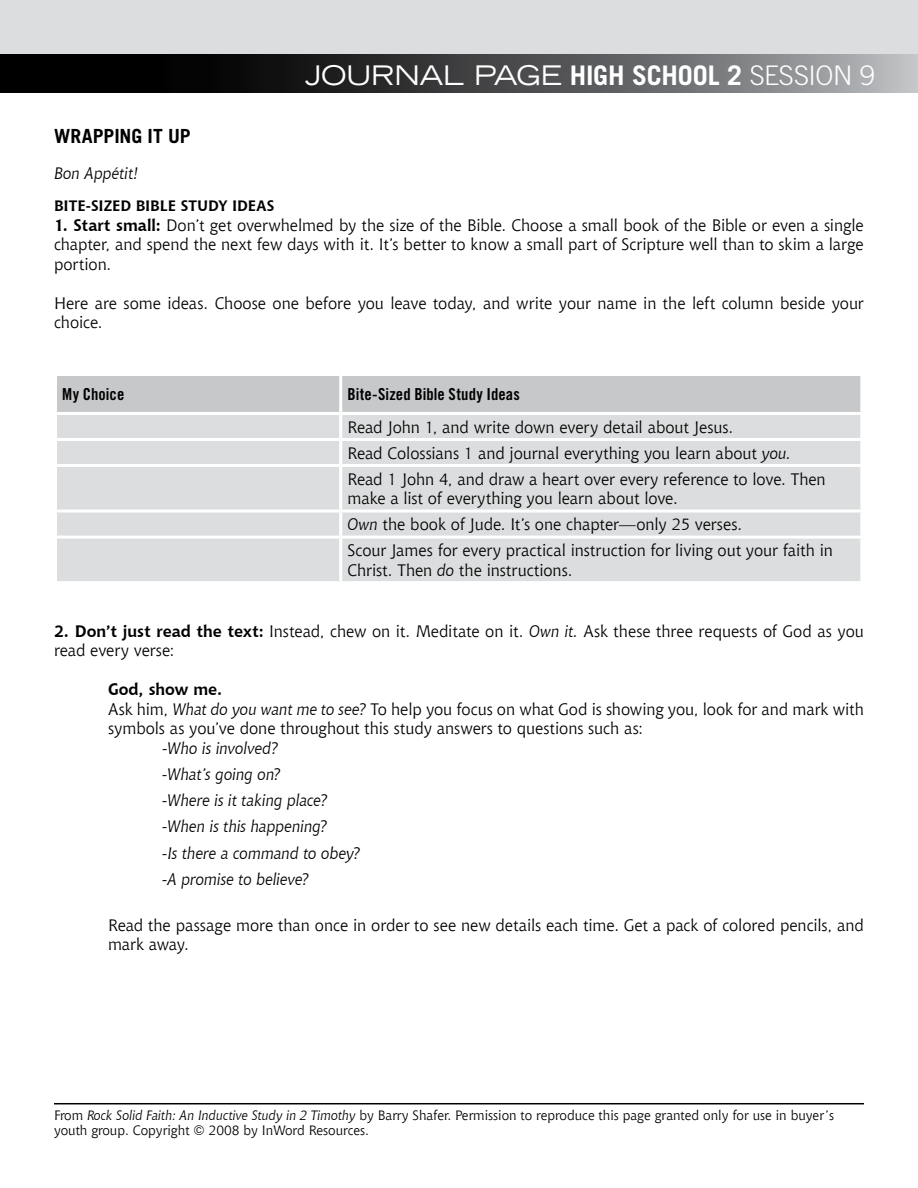
<style>
.page{position:relative;width:918px;height:1188px;background:#fff}
.page>*{position:absolute;margin:0;border:0;box-sizing:border-box;transform-origin:0 0}
.t1{font:expanded 27px "Trade Gothic LT Std";letter-spacing:-.015em;color:#fff}
.t2{font:700 19.5px "Trade Gothic LT Std";letter-spacing:.005em;color:#000}
.t3{font:16.5px/19.5px "Chianti BT";letter-spacing:-.005em;color:#000}
.t4{font:italic 16.5px/26.2px "Chianti BT";letter-spacing:-.005em;color:#000}
.t5{font:16.5px "Trade Gothic LT Std Bd Cn 20";letter-spacing:.005em;color:#000}
.t6{font:700 16.5px "Chianti BT";color:#000}
.t7{font:700 15px "Chianti BT";letter-spacing:-.005em;color:#000}
.t8{font:13.5px/15px "Chianti BT";color:#000}
.s1{font-weight:700;font-stretch:normal}
.s2{font-weight:300;font-stretch:normal}
.s3{font-weight:700}
.s4{font-style:italic}
.s5{font-style:normal}
</style>
<div class="page">
<hr style="left:54px;top:1103px;width:810px;height:1px;background:#000">
<div style="left:0;top:0;width:918px;height:75px;background:#dcddde"></div>
<svg style="left:0;top:54px;width:918px;height:38px;background:#434445"></svg>
<div style="left:57px;top:376px;width:803px;height:36px;background:#c6c8ca"></div>
<div style="left:57px;top:415px;width:803px;height:166px;background:#dcddde"></div>
<hr style="left:339px;top:376px;width:3px;height:36px;background:#fff">
<hr style="left:339px;top:415px;width:3px;height:23px;background:#fff">
<hr style="left:54px;top:438px;width:287px;height:3px;background:#fff">
<hr style="left:341px;top:438px;width:522px;height:3px;background:#fff">
<hr style="left:339px;top:441px;width:3px;height:23px;background:#fff">
<hr style="left:54px;top:464px;width:287px;height:3px;background:#fff">
<hr style="left:341px;top:464px;width:522px;height:3px;background:#fff">
<hr style="left:339px;top:467px;width:3px;height:43px;background:#fff">
<hr style="left:54px;top:510px;width:287px;height:3px;background:#fff">
<hr style="left:341px;top:510px;width:522px;height:3px;background:#fff">
<hr style="left:339px;top:513px;width:3px;height:23px;background:#fff">
<hr style="left:54px;top:536px;width:287px;height:3px;background:#fff">
<hr style="left:341px;top:536px;width:522px;height:3px;background:#fff">
<hr style="left:339px;top:539px;width:3px;height:42px;background:#fff">
<h1 class="t1" style="left:305px;top:57px;width:572px">JOURNAL PAGE <span class="s1">HIGH SCHOOL 2</span> <span class="s2">SESSION 9</span></h1>
<p class="t2" style="left:54px;top:124px;width:138px">WRAPPING IT UP</p>
<p class="t4" style="left:54px;top:160px;width:86px">Bon Appétit!</p>
<p class="t7" style="left:54px;top:197px;width:100px">Bite-Sized Bible</p>
<p class="t7" style="left:181px;top:197px;width:19px">Study</p>
<p class="t7" style="left:232px;top:197px;width:15px">Ideas</p>
<p class="t3" style="left:54px;top:215px;width:811px;text-align:justify"><span class="s3">1. Start small:</span> Don’t get overwhelmed by the size of the Bible. Choose a small book of the Bible or even a single chapter, and spend the next few days with it. It’s better to know a small part of Scripture well than to skim a large portion.</p>
<p class="t3" style="left:54px;top:293px;width:811px">Here are some ideas. Choose one before you leave today, and write your name in the left column beside your choice.</p>
<p class="t5" style="left:62px;top:384px;width:64px">My Choice</p>
<p class="t5" style="left:347px;top:384px;width:174px">Bite-Sized Bible Study Ideas</p>
<p class="t3" style="left:347px;top:414px;width:480px;line-height:26.1px">Read John 1, and write down every detail about Jesus.<br>Read Colossians 1 and journal everything you learn about <span class="s4">you.<br></span>Read 1 John 4, and draw a heart over every reference to love. Then</p>
<p class="t3" style="left:347px;top:485px;width:487px;line-height:26.1px">make a list of everything you learn about love.<br><span class="s4">Own</span> the book of Jude. It’s one chapter—only 25 verses.<br>Scour James for every practical instruction for living out your faith in</p>
<p class="t3" style="left:347px;top:560px;width:226px">Christ. Then <span class="s4">do</span> the instructions.</p>
<p class="t3" style="left:54px;top:621px;width:811px"><span class="s3">2. Don’t just read the text:</span> Instead, chew on it. Meditate on it. <span class="s4">Own it.</span> Ask these three requests of God as you read every verse:</p>
<p class="t6" style="left:108px;top:679px;width:116px">God, show me.</p>
<p class="t3" style="left:108px;top:699px;width:757px">Ask him, <span class="s4">What do you want me to see?</span> To help you focus on what God is showing you, look for and mark with</p>
<p class="t3" style="left:108px;top:718px;width:537px">symbols as you’ve done throughout this study answers to questions such as:</p>
<p class="t4" style="left:162px;top:735px;width:118px"><span class="s5">-</span>Who is involved?</p>
<p class="t4" style="left:162px;top:761px;width:200px">-What’s going on?<br>-Where is it taking place? -When is this happening?<br>-Is there a command to obey? -A promise to believe?</p>
<p class="t3" style="left:108px;top:915px;width:757px">Read the passage more than once in order to see new details each time. Get a pack of colored pencils, and mark away.</p>
<p class="t8" style="left:54px;top:1108px;width:782px">From <span class="s4">Rock Solid Faith: An Inductive Study in 2 Timothy</span> by Barry Shafer. Permission to reproduce this page granted only for use in buyer’s youth group. Copyright © 2008 by InWord Resources.</p>
</div>
